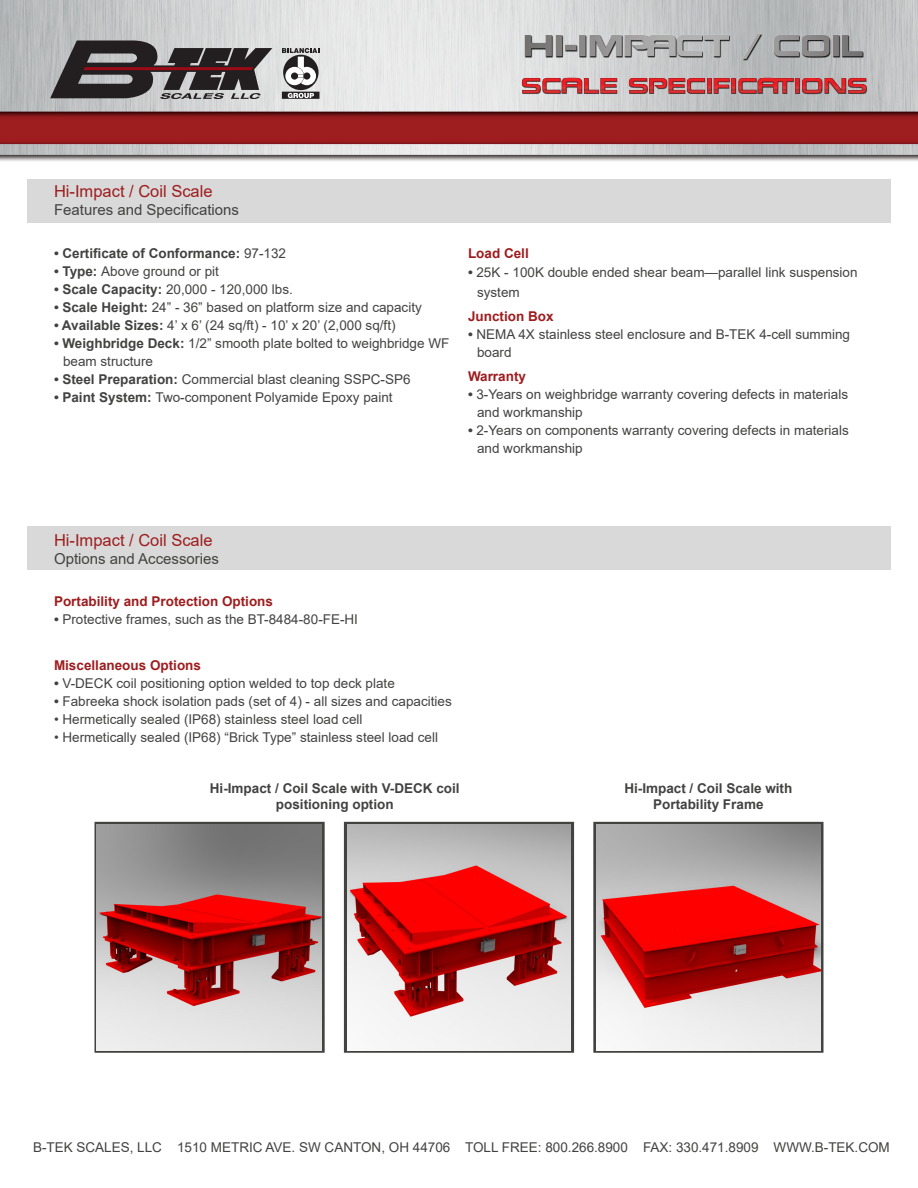
<style>
.page{position:relative;width:918px;height:1188px;background:#fff}
.page>*{position:absolute;margin:0;border:0;box-sizing:border-box;transform-origin:0 0}
.t1{font:16.5px "Arial";color:#9e1d1f}
.t2{font:15px "Arial";color:#424241}
.t3{font:13.5px/18px "Arial";color:#424241}
.t4{font:700 13.5px/16.2px "Arial";color:#424241;text-align:center}
.t5{font:700 13.5px "Arial";color:#9e1d1f}
.s1{font-weight:400}
.s2{font-weight:700}
</style>
<div class="page">
<img style="left:0;top:0;width:918px;height:161px">
<div style="left:27px;top:179px;width:864px;height:43px;background:#d8d9d8"></div>
<div style="left:27px;top:526px;width:864px;height:44px;background:#d8d9d8"></div>
<svg style="left:50px;top:41px;width:222px;height:58px;background:#696163"></svg>
<svg style="left:282px;top:48px;width:38px;height:51px"></svg>
<svg style="left:94px;top:822px;width:231px;height:231px;background:#636362"></svg>
<div style="left:344px;top:822px;width:230px;height:231px;background:#424241;border:3px solid #424241"></div>
<img style="left:498px;top:8px;width:393px;height:121px">
<img style="left:97px;top:824px;width:225px;height:227px">
<img style="left:347px;top:824px;width:224px;height:227px">
<svg style="left:593px;top:822px;width:231px;height:231px;background:#767675"></svg>
<img style="left:597px;top:825px;width:223px;height:225px">
<p class="t1" style="left:54px;top:180px;width:160px">Hi-Impact / Coil Scale</p>
<p class="t2" style="left:54px;top:200px;width:187px">Features and Specifications</p>
<p class="t4" style="left:54px;top:245px;width:234px">• Certificate of Conformance: <span class="s1">97-132</span></p>
<p class="t3" style="left:54px;top:262px;width:167px"><span class="s2">• Type:</span> Above ground or pit</p>
<p class="t3" style="left:54px;top:280px;width:240px"><span class="s2">• Scale Capacity:</span> 20,000 - 120,000 lbs.</p>
<p class="t3" style="left:54px;top:298px;width:369px"><span class="s2">• Scale Height:</span> 24” - 36” based on platform size and capacity</p>
<p class="t3" style="left:54px;top:316px;width:343px"><span class="s2">• Available Sizes:</span> 4’ x 6’ (24 sq/ft) - 10’ x 20’ (2,000 sq/ft)</p>
<p class="t3" style="left:63px;top:334px;width:388px;text-indent:-9px"><span class="s2">• Weighbridge Deck:</span> 1/2” smooth plate bolted to weighbridge WF beam structure</p>
<p class="t3" style="left:54px;top:370px;width:358px"><span class="s2">• Steel Preparation:</span> Commercial blast cleaning SSPC-SP6</p>
<p class="t3" style="left:54px;top:388px;width:340px"><span class="s2">• Paint System:</span> Two-component Polyamide Epoxy paint</p>
<p class="t5" style="left:468px;top:244px;width:62px">Load Cell</p>
<p class="t3" style="left:477px;top:263px;width:382px;line-height:19.5px;text-indent:-9px"><span class="s2">•</span> 25K - 100K double ended shear beam—parallel link suspension system</p>
<p class="t5" style="left:468px;top:307px;width:87px">Junction Box</p>
<p class="t3" style="left:477px;top:325px;width:375px;text-indent:-9px"><span class="s2">•</span> NEMA 4X stainless steel enclosure and B-TEK 4-cell summing board</p>
<p class="t5" style="left:468px;top:367px;width:60px">Warranty</p>
<p class="t3" style="left:477px;top:385px;width:373px;text-indent:-9px"><span class="s2">•</span> 3-Years on weighbridge warranty covering defects in materials and workmanship</p>
<p class="t3" style="left:477px;top:421px;width:373px;text-indent:-9px"><span class="s2">•</span> 2-Years on components warranty covering defects in materials and workmanship</p>
<p class="t1" style="left:54px;top:529px;width:160px">Hi-Impact / Coil Scale</p>
<p class="t2" style="left:54px;top:549px;width:167px">Options and Accessories</p>
<p class="t5" style="left:54px;top:592px;width:221px">Portability and Protection Options</p>
<p class="t3" style="left:54px;top:611px;width:306px"><span class="s2">•</span> Protective frames, such as the BT-8484-80-FE-HI</p>
<p class="t5" style="left:54px;top:655px;width:149px">Miscellaneous Options</p>
<p class="t3" style="left:54px;top:674px;width:342px"><span class="s2">•</span> V-DECK coil positioning option welded to top deck plate</p>
<p class="t3" style="left:54px;top:692px;width:399px"><span class="s2">•</span> Fabreeka shock isolation pads (set of 4) - all sizes and capacities</p>
<p class="t3" style="left:54px;top:710px;width:310px">• Hermetically sealed (IP68) stainless steel load cell</p>
<p class="t3" style="left:54px;top:728px;width:386px">• Hermetically sealed (IP68) “Brick Type” stainless steel load cell</p>
<p class="t4" style="left:210px;top:780px;width:251px">Hi-Impact / Coil Scale with V-DECK coil positioning option</p>
<p class="t4" style="left:624px;top:780px;width:170px">Hi-Impact / Coil Scale with<br>Portability Frame</p>
<p class="t3" style="left:33px;top:1138px;width:858px">B-TEK SCALES, LLC 1510 METRIC AVE. SW CANTON, OH 44706 TOLL FREE: 800.266.8900 FAX: 330.471.8909 WWW.B-TEK.COM</p>
</div>
